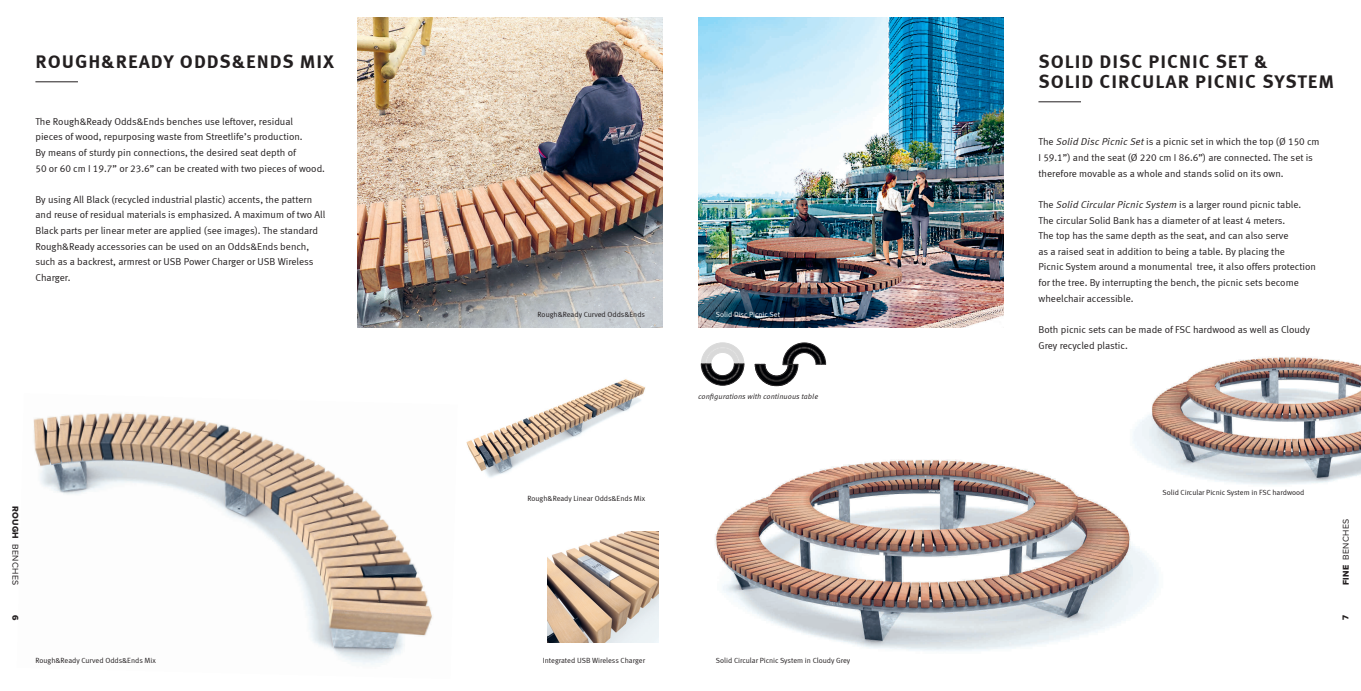
<style>
.page{position:relative;width:1361px;height:691px;background:#fff}
.page>*{position:absolute;margin:0;border:0;box-sizing:border-box;transform-origin:0 0}
.t1{font:700 18.75px/20px "Meta Correspondence";letter-spacing:.05em;color:#231f20}
.t2{font:10px/15.6px "Meta Correspondence";color:#231f20}
.t3{font:8.75px "Proxima Nova";letter-spacing:.045em;color:#231f20}
.t4{font:8.75px "Proxima Nova Extrabld";color:#231f20}
.t5{font:7.5px "Meta Correspondence";color:#231f20}
.t6{font:italic 7.5px "Meta Correspondence";color:#231f20}
.t7{font:7.5px "Meta Correspondence";color:#fff}
.s1{font-family:"Proxima Nova Extrabld"}
.s2{font-style:italic}
</style>
<div class="page">
<img style="left:658px;top:459px;width:500px;height:192px">
<img style="left:33px;top:412px;width:400px;height:253px">
<img style="left:466px;top:379px;width:180px;height:99px">
<img style="left:548px;top:532px;width:110px;height:110px">
<img style="left:358px;top:18px;width:305px;height:310px">
<hr style="left:35px;top:81px;width:43px;height:1px;background:#231f20">
<img style="left:1097px;top:357px;width:264px;height:150px">
<img style="left:698px;top:18px;width:305px;height:310px">
<svg style="left:701px;top:343px;width:43px;height:42px"></svg>
<svg style="left:755px;top:343px;width:71px;height:43px"></svg>
<hr style="left:1038px;top:101px;width:43px;height:1px;background:#231f20">
<p class="t1" style="left:35px;top:51px;width:300px">ROUGH&amp;READY ODDS&amp;ENDS MIX</p>
<p class="t2" style="left:35px;top:113px;width:291px">The Rough&amp;Ready Odds&amp;Ends benches use leftover, residual<br>pieces of wood, repurposing waste from Streetlife’s production.<br>By means of sturdy pin connections, the desired seat depth of<br>50 or 60 cm I 19.7” or 23.6” can be created with two pieces of wood.</p>
<p class="t2" style="left:35px;top:191px;width:291px">By using All Black (recycled industrial plastic) accents, the pattern and reuse of residual materials is emphasized. A maximum of two All Black parts per linear meter are applied (see images). The standard Rough&amp;Ready accessories can be used on an Odds&amp;Ends bench, such as a backrest, armrest or USB Power Charger or USB Wireless Charger.</p>
<p class="t3" style="left:22px;top:506px;width:81px;rotate:90deg"><span class="s1">ROUGH</span> BENCHES</p>
<p class="t4" style="left:22px;top:615px;width:7px;rotate:90deg">6</p>
<p class="t5" style="left:35px;top:656px;width:122px">Rough&amp;Ready Curved Odds&amp;Ends Mix</p>
<p class="t5" style="left:537px;top:310px;width:109px">Rough&amp;Ready Curved Odds&amp;Ends</p>
<p class="t5" style="left:527px;top:494px;width:119px">Rough&amp;Ready Linear Odds&amp;Ends Mix</p>
<p class="t7" style="left:716px;top:310px;width:66px">Solid Disc Picnic Set</p>
<p class="t6" style="left:698px;top:392px;width:121px">configurations with continuous table</p>
<p class="t5" style="left:543px;top:656px;width:104px">Integrated USB Wireless Charger</p>
<p class="t5" style="left:716px;top:656px;width:136px">Solid Circular Picnic System in Cloudy Grey</p>
<p class="t1" style="left:1038px;top:51px;width:297px">SOLID DISC PICNIC SET &amp;<br>SOLID CIRCULAR PICNIC SYSTEM</p>
<p class="t2" style="left:1038px;top:134px;width:283px">The <span class="s2">Solid Disc Picnic Set</span> is a picnic set in which the top (Ø 150 cm<br>I 59.1”) and the seat (Ø 220 cm I 86.6”) are connected. The set is therefore movable as a whole and stands solid on its own.</p>
<p class="t2" style="left:1038px;top:197px;width:279px">The <span class="s2">Solid Circular Picnic System</span> is a larger round picnic table.<br>The circular Solid Bank has a diameter of at least 4 meters.<br>The top has the same depth as the seat, and can also serve<br>as a raised seat in addition to being a table. By placing the<br>Picnic System around a monumental tree, it also offers protection for the tree. By interrupting the bench, the picnic sets become wheelchair accessible.</p>
<p class="t2" style="left:1038px;top:321px;width:273px">Both picnic sets can be made of FSC hardwood as well as Cloudy<br>Grey recycled plastic.</p>
<p class="t5" style="left:1162px;top:488px;width:143px">Solid Circular Picnic System in FSC hardwood</p>
<p class="t3" style="left:1339px;top:585px;width:68px;rotate:-90deg"><span class="s1">FINE</span> BENCHES</p>
<p class="t4" style="left:1339px;top:620px;width:6px;rotate:-90deg">7</p>
</div>
